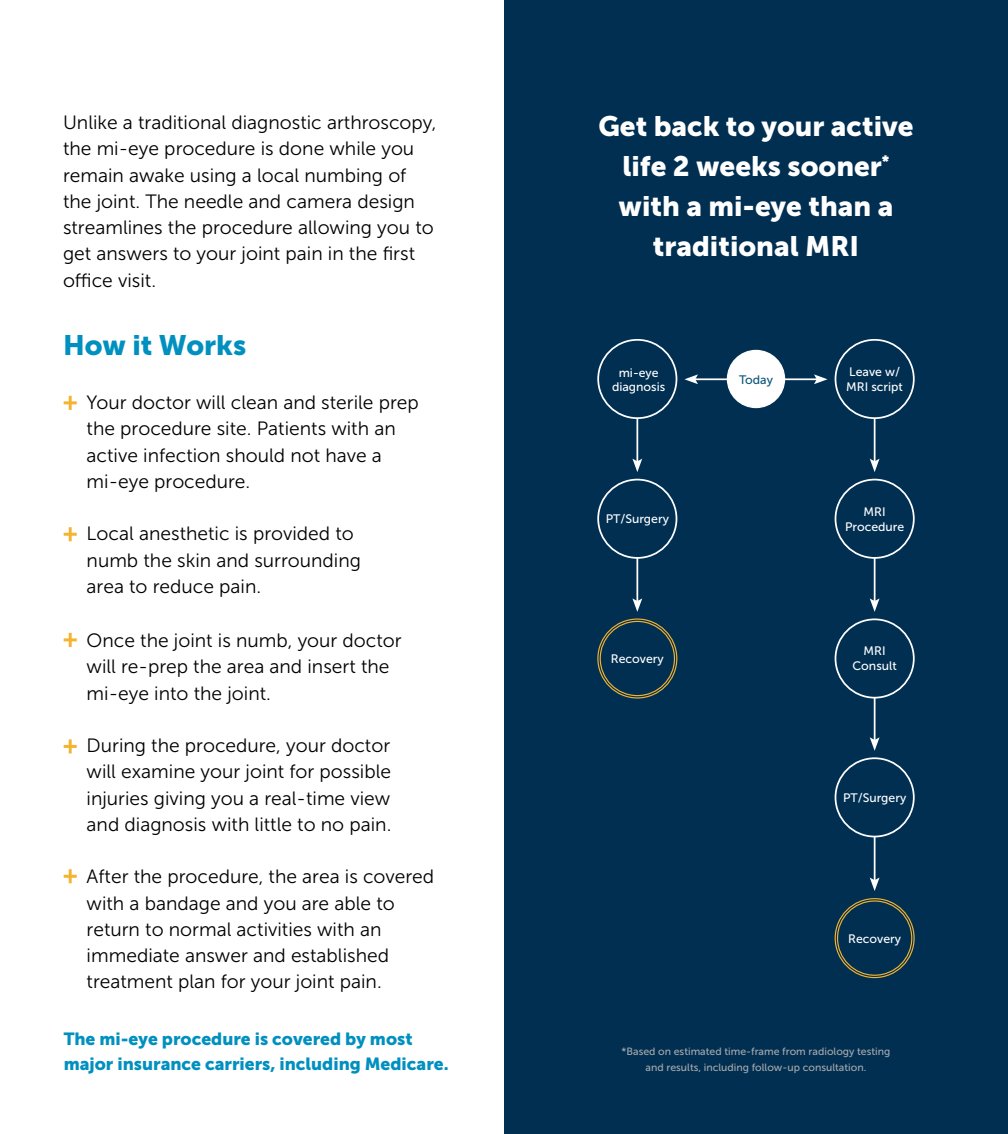
<style>
.page{position:relative;width:1008px;height:1134px;background:#fff}
.page>*{position:absolute;margin:0;border:0;box-sizing:border-box;transform-origin:0 0}
.t1{font:28px/40.2px "Museo Sans 900";color:#fff;text-align:center}
.t2{font:28px "Museo Sans 900";color:#0090bf}
.t3{font:19.25px/26.2px "Museo Sans 300";color:#000}
.t4{font:17.5px/24.5px "Museo Sans 900";color:#0090bf}
.t5{font:12.25px/14.7px "Museo Sans 500";color:#fff;text-align:center}
.t6{font:12.25px "Museo Sans 500";color:#0c5477}
.t7{font:10.5px/15.8px "Museo Sans 500";color:#a7a9ac;text-align:center}
</style>
<div class="page">
<svg style="left:64px;top:396px;width:13px;height:14px"></svg>
<svg style="left:64px;top:527px;width:13px;height:14px"></svg>
<svg style="left:64px;top:633px;width:13px;height:14px"></svg>
<svg style="left:64px;top:739px;width:13px;height:14px"></svg>
<svg style="left:64px;top:869px;width:13px;height:14px"></svg>
<div style="left:504px;top:0;width:504px;height:1134px;background:#002f52"></div>
<hr style="left:636px;top:548px;width:2px;height:53px;background:#fff">
<svg style="left:632px;top:598px;width:10px;height:14px"></svg>
<hr style="left:874px;top:688px;width:2px;height:52px;background:#fff">
<svg style="left:870px;top:737px;width:10px;height:14px"></svg>
<hr style="left:874px;top:828px;width:2px;height:52px;background:#fff">
<svg style="left:870px;top:878px;width:10px;height:13px"></svg>
<hr style="left:636px;top:413px;width:2px;height:48px;background:#fff">
<svg style="left:632px;top:459px;width:10px;height:13px"></svg>
<hr style="left:874px;top:413px;width:2px;height:48px;background:#fff">
<svg style="left:870px;top:459px;width:10px;height:13px"></svg>
<hr style="left:695px;top:378px;width:35px;height:2px;background:#fff">
<svg style="left:684px;top:374px;width:14px;height:10px"></svg>
<hr style="left:782px;top:378px;width:35px;height:2px;background:#fff">
<svg style="left:814px;top:374px;width:14px;height:10px"></svg>
<div style="left:727px;top:350px;width:58px;height:58px;background:#fff;border-radius:50%"></div>
<div style="left:727px;top:350px;width:58px;height:58px;border:1px solid #fff;border-radius:50%"></div>
<div style="left:597px;top:618px;width:80px;height:81px;border:1px solid #f6b32d;border-radius:50%"></div>
<div style="left:600px;top:621px;width:75px;height:75px;border:1px solid #f6b32d;border-radius:50%"></div>
<div style="left:835px;top:758px;width:79px;height:79px;background:#002f52;border-radius:50%"></div>
<div style="left:835px;top:757px;width:80px;height:80px;border:2px solid #fff;border-radius:50%"></div>
<div style="left:598px;top:480px;width:79px;height:78px;background:#002f52;border-radius:50%"></div>
<div style="left:597px;top:479px;width:80px;height:80px;border:2px solid #fff;border-radius:50%"></div>
<div style="left:835px;top:619px;width:79px;height:79px;background:#002f52;border-radius:50%"></div>
<div style="left:835px;top:618px;width:80px;height:81px;border:2px solid #fff;border-radius:50%"></div>
<div style="left:598px;top:340px;width:79px;height:78px;background:#002f52;border-radius:50%"></div>
<div style="left:597px;top:339px;width:80px;height:80px;border:2px solid #fff;border-radius:50%"></div>
<div style="left:835px;top:340px;width:79px;height:78px;background:#002f52;border-radius:50%"></div>
<div style="left:835px;top:339px;width:80px;height:80px;border:2px solid #fff;border-radius:50%"></div>
<div style="left:835px;top:898px;width:80px;height:80px;border:1px solid #f6b32d;border-radius:50%"></div>
<div style="left:837px;top:900px;width:75px;height:76px;border:1px solid #f6b32d;border-radius:50%"></div>
<hr style="left:874px;top:549px;width:2px;height:52px;background:#fff">
<svg style="left:870px;top:598px;width:10px;height:14px"></svg>
<div style="left:835px;top:480px;width:79px;height:78px;background:#002f52;border-radius:50%"></div>
<div style="left:835px;top:479px;width:80px;height:80px;border:2px solid #fff;border-radius:50%"></div>
<p class="t3" style="left:63px;top:109px;width:375px">Unlike a traditional diagnostic arthroscopy, the mi-eye procedure is done while you remain awake using a local numbing of the joint. The needle and camera design streamlines the procedure allowing you to get answers to your joint pain in the first office visit.</p>
<h1 class="t1" style="left:598px;top:106px;width:317px">Get back to your active life 2 weeks sooner<sup>* </sup>with a mi-eye than a traditional MRI</h1>
<h1 class="t2" style="left:63px;top:329px;width:185px">How it Works</h1>
<p class="t3" style="left:87px;top:389px;width:334px">Your doctor will clean and sterile prep the procedure site. Patients with an active infection should not have a mi-eye procedure.</p>
<p class="t3" style="left:87px;top:521px;width:276px">Local anesthetic is provided to numb the skin and surrounding area to reduce pain.</p>
<p class="t3" style="left:87px;top:627px;width:317px">Once the joint is numb, your doctor will re-prep the area and insert the mi-eye into the joint.</p>
<p class="t3" style="left:87px;top:732px;width:306px;text-align:justify">During the procedure, your doctor will examine your joint for possible injuries giving you a real-time view and diagnosis with little to no pain.</p>
<p class="t3" style="left:87px;top:864px;width:349px">After the procedure, the area is covered with a bandage and you are able to return to normal activities with an immediate answer and established treatment plan for your joint pain.</p>
<p class="t4" style="left:64px;top:1027px;width:386px">The mi-eye procedure is covered by most major insurance carriers, including Medicare.</p>
<p class="t5" style="left:612px;top:365px;width:55px">mi-eye diagnosis</p>
<p class="t5" style="left:606px;top:512px;width:65px">PT/Surgery</p>
<p class="t5" style="left:611px;top:652px;width:54px">Recovery</p>
<p class="t6" style="left:739px;top:373px;width:35px">Today</p>
<p class="t5" style="left:846px;top:365px;width:58px;text-align:left">Leave w/<br>MRI script</p>
<p class="t5" style="left:845px;top:504px;width:61px">MRI<br>Procedure</p>
<p class="t5" style="left:852px;top:643px;width:46px">MRI<br>Consult</p>
<p class="t5" style="left:843px;top:790px;width:65px">PT/Surgery</p>
<p class="t5" style="left:848px;top:931px;width:54px">Recovery</p>
<p class="t7" style="left:622px;top:1044px;width:270px">*Based on estimated time-frame from radiology testing and results, including follow-up consultation.</p>
</div>
